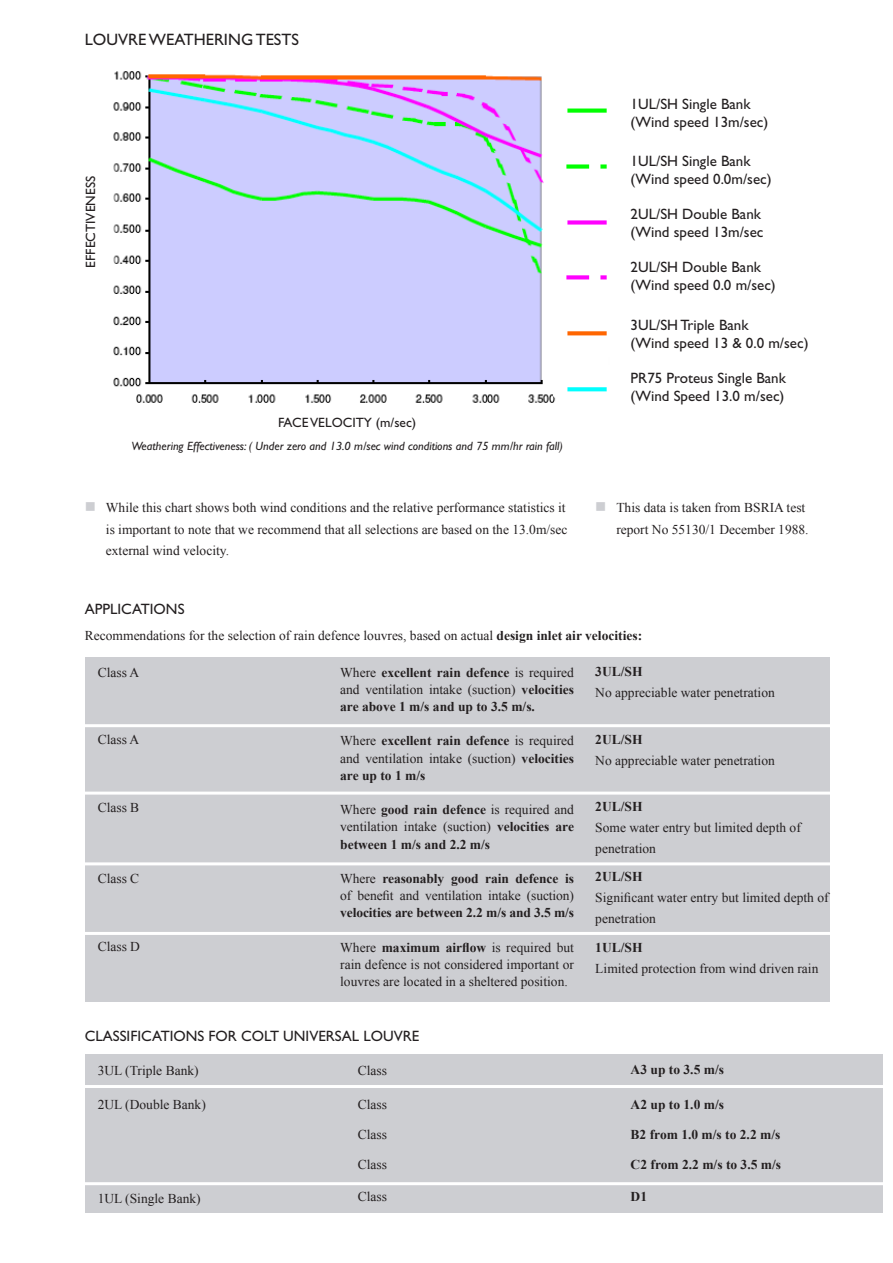
<style>
.page{position:relative;width:893px;height:1263px;background:#fff}
.page>*{position:absolute;margin:0;border:0;box-sizing:border-box;transform-origin:0 0}
.t1{font:16.5px "Gill Sans";color:#231f20}
.Title_Final{font:15px/18px "Gill Sans";color:#231f20}
.Body_Times{font:13.5px/21px "Times New Roman";color:#231f20}
.Body_Times-2{font:700 13.5px/17.2px "Times New Roman";color:#231f20;text-align:justify}
.Body{font:13.5px/21.3px "Times New Roman";color:#231f20}
.t2{font:13.5px "Gill Sans";color:#231f20}
.Caption_Final{font:italic 12px "Gill Sans";color:#231f20}
.s1{color:#cdced2}
.s2{font-weight:700}
.s3{font-weight:400}
</style>
<div class="page">
<div style="left:85px;top:1054px;width:797px;height:159px;background:#cdced2"></div>
<img style="left:113px;top:71px;width:494px;height:332px">
<div style="left:85px;top:657px;width:744px;height:344px;background:#cdced2"></div>
<hr style="left:81px;top:724px;width:804px;height:3px;background:#fff">
<hr style="left:81px;top:792px;width:804px;height:3px;background:#fff">
<hr style="left:81px;top:862px;width:804px;height:3px;background:#fff">
<hr style="left:81px;top:932px;width:804px;height:3px;background:#fff">
<hr style="left:81px;top:1085px;width:804px;height:3px;background:#fff">
<hr style="left:81px;top:1182px;width:804px;height:3px;background:#fff">
<p class="t1" style="left:85px;top:30px;width:216px">LOUVRE WEATHERING TESTS</p>
<p class="t2" style="left:83px;top:268px;width:93px;rotate:-90deg">EFFECTIVENESS</p>
<p class="t2" style="left:278px;top:415px;width:140px">FACE VELOCITY (m/sec)</p>
<p class="Caption_Final" style="left:131px;top:439px;width:433px">Weathering Effectiveness: ( Under zero and 13.0 m/sec wind conditions and 75 mm/hr rain fall)</p>
<p class="Body" style="left:106px;top:497px;width:463px;text-indent:-21px"><span class="s1">■</span> While this chart shows both wind conditions and the relative performance statistics it is important to note that we recommend that all selections are based on the 13.0m/sec external wind velocity.</p>
<p class="Title_Final" style="left:631px;top:95px;width:139px">1UL/SH Single Bank (Wind speed 13m/sec)</p>
<p class="Title_Final" style="left:631px;top:152px;width:142px">1UL/SH Single Bank (Wind speed 0.0m/sec)</p>
<p class="Title_Final" style="left:631px;top:205px;width:134px">2UL/SH Double Bank (Wind speed 13m/sec</p>
<p class="Title_Final" style="left:631px;top:258px;width:147px">2UL/SH Double Bank (Wind speed 0.0 m/sec)</p>
<p class="Title_Final" style="left:631px;top:316px;width:179px">3UL/SH Triple Bank<br>(Wind speed 13 &amp; 0.0 m/sec)</p>
<p class="Title_Final" style="left:631px;top:369px;width:157px">PR75 Proteus Single Bank (Wind Speed 13.0 m/sec)</p>
<p class="Body" style="left:595px;top:497px;width:215px;text-align:right"><span class="s1">■</span> This data is taken from BSRIA test report No 55130/1 December 1988.</p>
<p class="Title_Final" style="left:85px;top:600px;width:101px">APPLICATIONS</p>
<p class="Body_Times" style="left:85px;top:625px;width:559px">Recommendations for the selection of rain defence louvres, based on actual <span class="s2">design inlet air velocities:</span></p>
<p class="Body_Times" style="left:98px;top:661px;width:43px">Class A</p>
<p class="Body_Times" style="left:98px;top:729px;width:43px">Class A</p>
<p class="Body_Times" style="left:98px;top:796px;width:43px">Class B</p>
<p class="Body_Times" style="left:98px;top:868px;width:43px">Class C</p>
<p class="Body_Times" style="left:98px;top:936px;width:44px">Class D</p>
<p class="Body_Times-2" style="left:340px;top:663px;width:235px"><span class="s3">Where</span> excellent rain defence <span class="s3">is required and ventilation intake (suction)</span> velocities are above 1 m/s and up to 3.5 m/s.</p>
<p class="Body_Times" style="left:340px;top:732px;width:235px;line-height:17.2px;text-align:justify">Where <span class="s2">excellent rain defence</span> is required and ventilation intake (suction) <span class="s2">velocities are up to 1 m/s</span></p>
<p class="Body_Times-2" style="left:340px;top:801px;width:235px"><span class="s3">Where</span> good rain defence <span class="s3">is required and ventilation intake (suction)</span> velocities are between 1 m/s and 2.2 m/s</p>
<p class="Body_Times-2" style="left:340px;top:870px;width:235px"><span class="s3">Where</span> reasonably good rain defence is <span class="s3">of benefit and ventilation intake (suction) </span>velocities are between 2.2 m/s and 3.5 m/s</p>
<p class="Body_Times" style="left:340px;top:938px;width:235px;line-height:17.2px;text-align:justify">Where <span class="s2">maximum airflow</span> is required but rain defence is not considered important or louvres are located in a sheltered position.</p>
<p class="Title_Final" style="left:85px;top:1027px;width:336px">CLASSIFICATIONS FOR COLT UNIVERSAL LOUVRE</p>
<p class="Body_Times" style="left:98px;top:1059px;width:103px">3UL (Triple Bank)</p>
<p class="Body_Times" style="left:98px;top:1094px;width:110px">2UL (Double Bank)</p>
<p class="Body_Times" style="left:98px;top:1187px;width:104px">1UL (Single Bank)</p>
<p class="Body_Times" style="left:358px;top:1059px;width:31px">Class</p>
<p class="Body_Times" style="left:358px;top:1094px;width:31px">Class</p>
<p class="Body_Times" style="left:358px;top:1124px;width:31px">Class</p>
<p class="Body_Times" style="left:358px;top:1154px;width:31px">Class</p>
<p class="Body_Times" style="left:358px;top:1186px;width:31px">Class</p>
<p class="Body_Times" style="left:595px;top:661px;width:181px"><span class="s2">3UL/SH<br></span>No appreciable water penetration</p>
<p class="Body_Times" style="left:595px;top:729px;width:181px"><span class="s2">2UL/SH<br></span>No appreciable water penetration</p>
<p class="Body_Times" style="left:595px;top:796px;width:207px"><span class="s2">2UL/SH<br></span>Some water entry but limited depth of penetration</p>
<p class="Body_Times" style="left:595px;top:865px;width:235px"><span class="s2">2UL/SH<br></span>Significant water entry but limited depth of penetration</p>
<p class="Body_Times" style="left:595px;top:937px;width:225px"><span class="s2">1UL/SH<br></span>Limited protection from wind driven rain</p>
<p class="Body_Times-2" style="left:631px;top:1061px;width:95px">A3 up to 3.5 m/s</p>
<p class="Body_Times-2" style="left:631px;top:1095px;width:95px">A2 up to 1.0 m/s</p>
<p class="Body_Times-2" style="left:631px;top:1125px;width:151px">B2 from 1.0 m/s to 2.2 m/s</p>
<p class="Body_Times-2" style="left:631px;top:1155px;width:152px">C2 from 2.2 m/s to 3.5 m/s</p>
<p class="Body_Times-2" style="left:631px;top:1187px;width:18px">D1</p>
</div>
